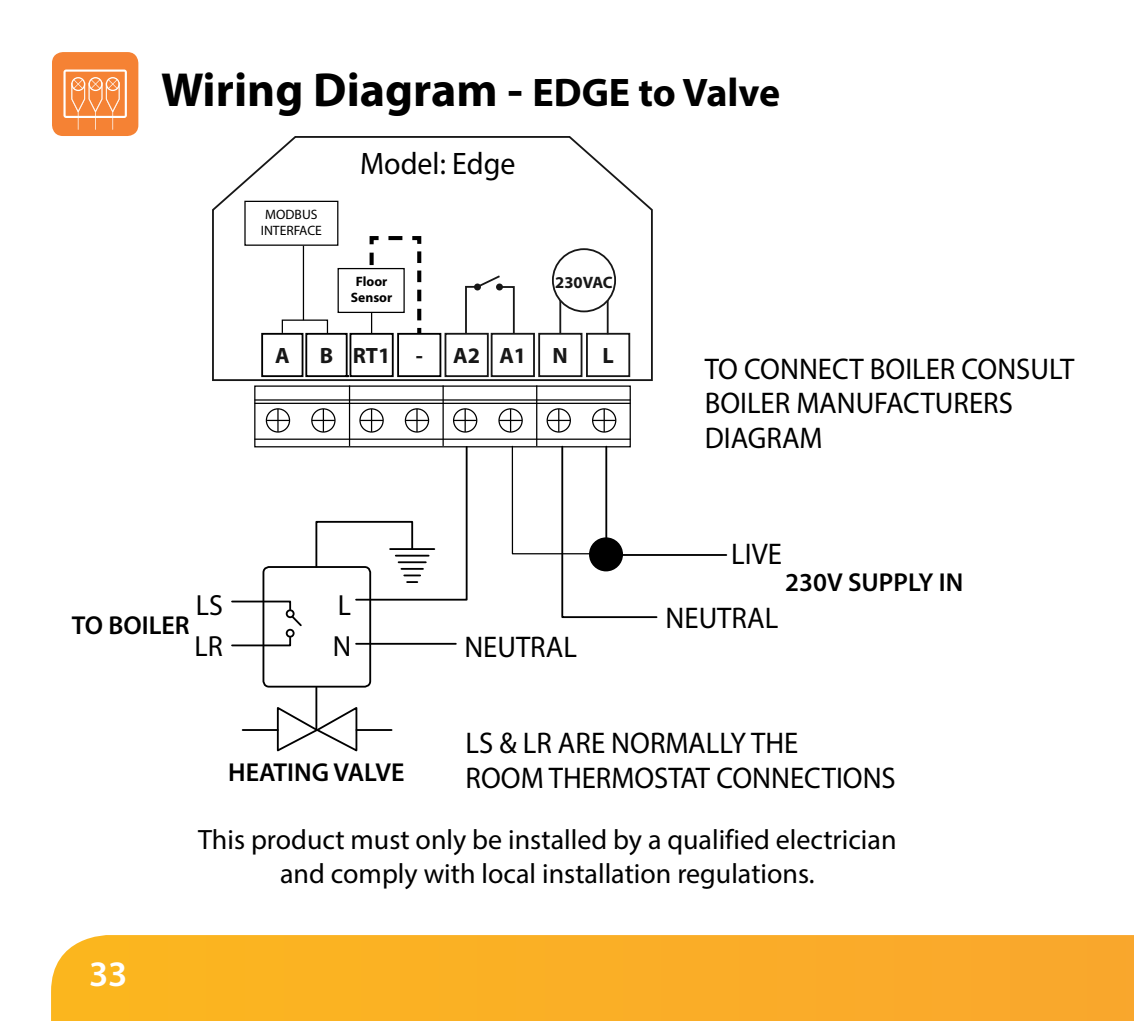
<style>
.page{position:relative;width:1134px;height:1021px;background:#fff}
.page>*{position:absolute;margin:0;border:0;box-sizing:border-box;transform-origin:0 0}
.t1{font:700 48px "Myriad Pro";color:#000}
.t2{font:700 47.6px "Myriad Pro";color:#000}
.t3{font:600 36px "Myriad Pro";color:#fff}
.t4{font:31.2px "Myriad Pro";color:#000;scale:.96 1}
.t5{font:30px/34.4px "Myriad Pro";color:#000;scale:.96 1}
.t6{font:29.2px "Myriad Pro";color:#000;scale:.96 1}
.t7{font:28px/33.6px "Myriad Pro";color:#000;text-align:center}
.t8{font:600 26px "Myriad Pro";color:#000}
.t9{font:700 22.4px "Myriad Pro";color:#171717}
.t10{font:700 16.4px "Myriad Pro";color:#171717}
.t11{font:13.6px/16.4px "Myriad Pro";color:#000;text-align:center}
.t12{font:700 13.6px/16.4px "Myriad Pro";color:#000;text-align:center}
.s1{font-size:40px}
</style>
<div class="page">
<div style="left:51px;top:935px;width:1083px;height:85px;background:#faaf26"></div>
<div style="left:52px;top:52px;width:86px;height:84px;background:#f58234;border-radius:11px"></div>
<svg style="left:63px;top:69px;width:64px;height:61px"></svg>
<hr style="left:356px;top:643px;width:100px;height:1px;background:#000">
<svg style="left:231px;top:635px;width:61px;height:12px"></svg>
<svg style="left:212px;top:136px;width:441px;height:245px"></svg>
<div style="left:444px;top:333px;width:45px;height:44px;border:2px solid #171717"></div>
<div style="left:491px;top:333px;width:44px;height:44px;border:2px solid #171717"></div>
<div style="left:538px;top:333px;width:44px;height:44px;border:2px solid #171717"></div>
<div style="left:586px;top:333px;width:44px;height:44px;border:2px solid #171717"></div>
<div style="left:559px;top:260px;width:50px;height:75px;border:2px solid #171717"></div>
<div style="left:553px;top:249px;width:62px;height:62px;background:#fff;border-radius:50%"></div>
<div style="left:552px;top:248px;width:64px;height:64px;border:2px solid #171717;border-radius:50%"></div>
<svg style="left:464px;top:274px;width:52px;height:62px"></svg>
<div style="left:474px;top:283px;width:7px;height:7px;background:#171717;border-radius:50%"></div>
<div style="left:496px;top:283px;width:7px;height:7px;background:#171717;border-radius:50%"></div>
<div style="left:349px;top:333px;width:45px;height:44px;border:2px solid #000"></div>
<div style="left:397px;top:333px;width:44px;height:44px;border:2px solid #000"></div>
<svg style="left:304px;top:332px;width:46px;height:46px"></svg>
<div style="left:261px;top:333px;width:42px;height:44px;border:2px solid #000"></div>
<svg style="left:511px;top:447px;width:217px;height:172px"></svg>
<div style="left:244px;top:201px;width:94px;height:45px;border:1px solid #000"></div>
<hr style="left:303px;top:246px;width:1px;height:74px;background:#000">
<div style="left:282px;top:319px;width:46px;height:15px;border:1px solid #000"></div>
<svg style="left:367px;top:234px;width:56px;height:104px"></svg>
<div style="left:338px;top:268px;width:67px;height:45px;background:#fff;border:1px solid #000"></div>
<div style="left:254px;top:385px;width:377px;height:62px;border:1px solid #000"></div>
<hr style="left:349px;top:385px;width:1px;height:61px;background:#000">
<hr style="left:442px;top:385px;width:2px;height:61px;background:#000">
<hr style="left:536px;top:385px;width:1px;height:61px;background:#000">
<div style="left:266px;top:408px;width:24px;height:24px;border:1px solid #000;border-radius:50%"></div>
<hr style="left:277px;top:409px;width:2px;height:23px;background:#000">
<svg style="left:266px;top:420px;width:23px;height:1px"></svg>
<div style="left:359px;top:408px;width:25px;height:24px;border:1px solid #000;border-radius:50%"></div>
<svg style="left:360px;top:409px;width:23px;height:23px"></svg>
<div style="left:453px;top:408px;width:24px;height:24px;border:1px solid #000;border-radius:50%"></div>
<hr style="left:464px;top:409px;width:2px;height:23px;background:#000">
<svg style="left:454px;top:420px;width:23px;height:1px"></svg>
<div style="left:547px;top:408px;width:24px;height:24px;border:1px solid #000;border-radius:50%"></div>
<svg style="left:547px;top:409px;width:23px;height:23px"></svg>
<div style="left:311px;top:408px;width:25px;height:24px;border:1px solid #000;border-radius:50%"></div>
<svg style="left:312px;top:409px;width:23px;height:23px"></svg>
<div style="left:405px;top:408px;width:24px;height:24px;border:1px solid #000;border-radius:50%"></div>
<hr style="left:416px;top:409px;width:2px;height:23px;background:#000">
<svg style="left:405px;top:420px;width:23px;height:1px"></svg>
<div style="left:498px;top:408px;width:25px;height:24px;border:1px solid #000;border-radius:50%"></div>
<svg style="left:499px;top:409px;width:23px;height:23px"></svg>
<div style="left:592px;top:408px;width:24px;height:24px;border:1px solid #000;border-radius:50%"></div>
<hr style="left:603px;top:409px;width:2px;height:23px;background:#000">
<svg style="left:593px;top:420px;width:23px;height:1px"></svg>
<hr style="left:254px;top:399px;width:376px;height:1px;background:#000">
<hr style="left:254px;top:402px;width:376px;height:2px;background:#000">
<hr style="left:254px;top:438px;width:376px;height:2px;background:#000">
<div style="left:262px;top:566px;width:109px;height:121px;border:2px solid #000;border-radius:6px"></div>
<div style="left:286px;top:629px;width:9px;height:8px;border:2px solid #000;border-radius:50%"></div>
<svg style="left:231px;top:599px;width:71px;height:29px"></svg>
<svg style="left:314px;top:445px;width:154px;height:156px"></svg>
<hr style="left:315px;top:687px;width:2px;height:43px;background:#000">
<hr style="left:243px;top:729px;width:35px;height:2px;background:#000">
<hr style="left:356px;top:729px;width:36px;height:2px;background:#000">
<svg style="left:275px;top:705px;width:84px;height:47px"></svg>
<div style="left:589px;top:537px;width:34px;height:34px;background:#000;border-radius:50%"></div>
<h1 class="t1" style="left:161px;top:59px;width:620px">Wiring Diagram - <span class="s1">EDGE to Valve</span></h1>
<h2 class="t2" style="left:161px;top:70px;width:325px">Section Header</h2>
<p class="t11" style="left:261px;top:206px;width:63px">MODBUS<br>INTERFACE</p>
<p class="t4" style="left:360px;top:144px;width:163px">Model: Edge</p>
<p class="t12" style="left:351px;top:273px;width:43px">Floor<br>Sensor</p>
<p class="t10" style="left:555px;top:271px;width:59px">230VAC</p>
<p class="t9" style="left:275px;top:340px;width:16px">A</p>
<p class="t9" style="left:320px;top:340px;width:104px">B RT1 -</p>
<p class="t9" style="left:453px;top:340px;width:116px">A2 A1 N</p>
<p class="t9" style="left:602px;top:340px;width:13px">L</p>
<p class="t6" style="left:196px;top:587px;width:30px">LS</p>
<p class="t6" style="left:338px;top:587px;width:15px">L</p>
<p class="t6" style="left:195px;top:627px;width:31px">LR</p>
<p class="t6" style="left:333px;top:627px;width:21px">N</p>
<p class="t8" style="left:72px;top:609px;width:119px">TO BOILER</p>
<p class="t5" style="left:464px;top:629px;width:119px">NEUTRAL</p>
<p class="t5" style="left:705px;top:351px;width:386px">TO CONNECT BOILER CONSULT<br>BOILER MANUFACTURERS<br>DIAGRAM</p>
<p class="t5" style="left:731px;top:536px;width:54px">LIVE</p>
<p class="t5" style="left:666px;top:600px;width:119px">NEUTRAL</p>
<p class="t8" style="left:785px;top:566px;width:180px">230V SUPPLY IN</p>
<p class="t8" style="left:228px;top:756px;width:178px">HEATING VALVE</p>
<p class="t5" style="left:465px;top:725px;width:450px">LS &amp; LR ARE NORMALLY THE<br>ROOM THERMOSTAT CONNECTIONS</p>
<p class="t3" style="left:89px;top:950px;width:40px">33</p>
<p class="t7" style="left:198px;top:822px;width:700px">This product must only be installed by a qualified electrician and comply with local installation regulations.</p>
</div>
